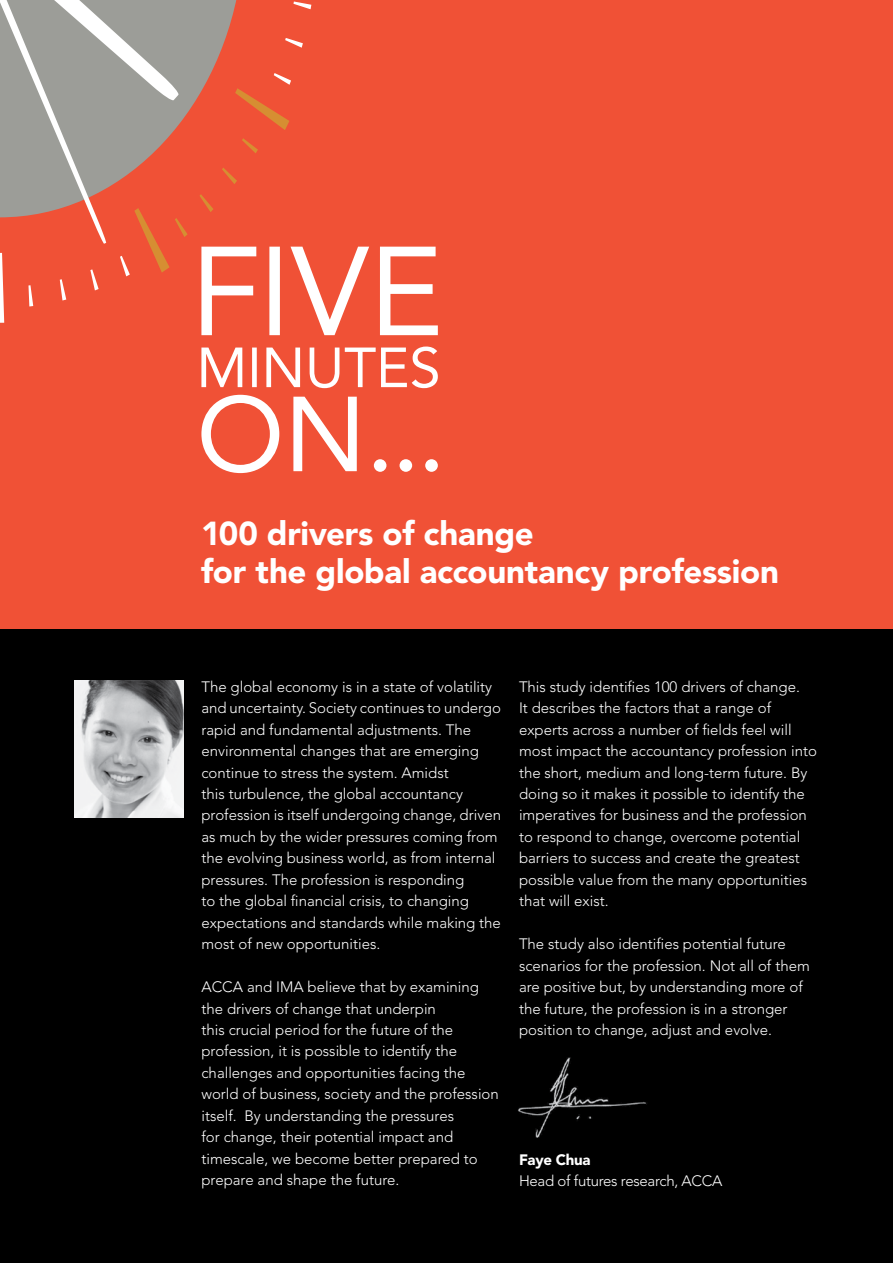
<style>
.page{position:relative;width:893px;height:1263px;background:#fff}
.page>*{position:absolute;margin:0;border:0;box-sizing:border-box;transform-origin:0 0}
.t1{font:900 33px/37.5px "Avenir LT Std";letter-spacing:-.01em;color:#fff}
.t2{font:300 15px/21.5px "Avenir LT Std";color:#fff}
.t3{font:300 15px "Avenir LT Std";letter-spacing:-.02em;color:#fff}
.t4{font:900 15px "Avenir LT Std";letter-spacing:-.02em;color:#fff}
</style>
<div class="page">
<div style="left:0;top:0;width:893px;height:631px;background:#f05136"></div>
<div style="left:0;top:629px;width:893px;height:634px;background:#000"></div>
<svg style="left:188px;top:0;width:49px;height:168px"></svg>
<svg style="left:242px;top:138px;width:16px;height:15px"></svg>
<svg style="left:222px;top:168px;width:15px;height:16px"></svg>
<svg style="left:199px;top:194px;width:14px;height:18px"></svg>
<svg style="left:293px;top:2px;width:18px;height:7px"></svg>
<svg style="left:285px;top:38px;width:18px;height:10px"></svg>
<svg style="left:235px;top:73px;width:56px;height:57px"></svg>
<svg style="left:0;top:0;width:188px;height:323px"></svg>
<svg style="left:201px;top:395px;width:237px;height:78px"></svg>
<svg style="left:201px;top:247px;width:237px;height:88px"></svg>
<svg style="left:201px;top:346px;width:237px;height:42px"></svg>
<img style="left:518px;top:1057px;width:129px;height:81px">
<img style="left:74px;top:680px;width:109px;height:137px">
<h1 class="t1" style="left:201px;top:515px;width:579px">100 drivers of change<br>for the global accountancy profession</h1>
<p class="t2" style="left:201px;top:676px;width:301px">The global economy is in a state of volatility and uncertainty. Society continues to undergo rapid and fundamental adjustments. The environmental changes that are emerging continue to stress the system. Amidst<br>this turbulence, the global accountancy profession is itself undergoing change, driven as much by the wider pressures coming from the evolving business world, as from internal pressures. The profession is responding<br>to the global financial crisis, to changing expectations and standards while making the most of new opportunities.</p>
<p class="t2" style="left:201px;top:976px;width:299px">ACCA and IMA believe that by examining the drivers of change that underpin<br>this crucial period for the future of the profession, it is possible to identify the challenges and opportunities facing the world of business, society and the profession itself. By understanding the pressures<br>for change, their potential impact and timescale, we become better prepared to prepare and shape the future.</p>
<p class="t2" style="left:519px;top:676px;width:299px">This study identifies 100 drivers of change.<br>It describes the factors that a range of experts across a number of fields feel will most impact the accountancy profession into the short, medium and long-term future. By doing so it makes it possible to identify the imperatives for business and the profession to respond to change, overcome potential barriers to success and create the greatest possible value from the many opportunities that will exist.</p>
<p class="t2" style="left:519px;top:933px;width:292px">The study also identifies potential future scenarios for the profession. Not all of them are positive but, by understanding more of the future, the profession is in a stronger position to change, adjust and evolve.</p>
<p class="t4" style="left:519px;top:1150px;width:73px">Faye Chua</p>
<p class="t3" style="left:519px;top:1172px;width:205px">Head of futures research, ACCA</p>
</div>
